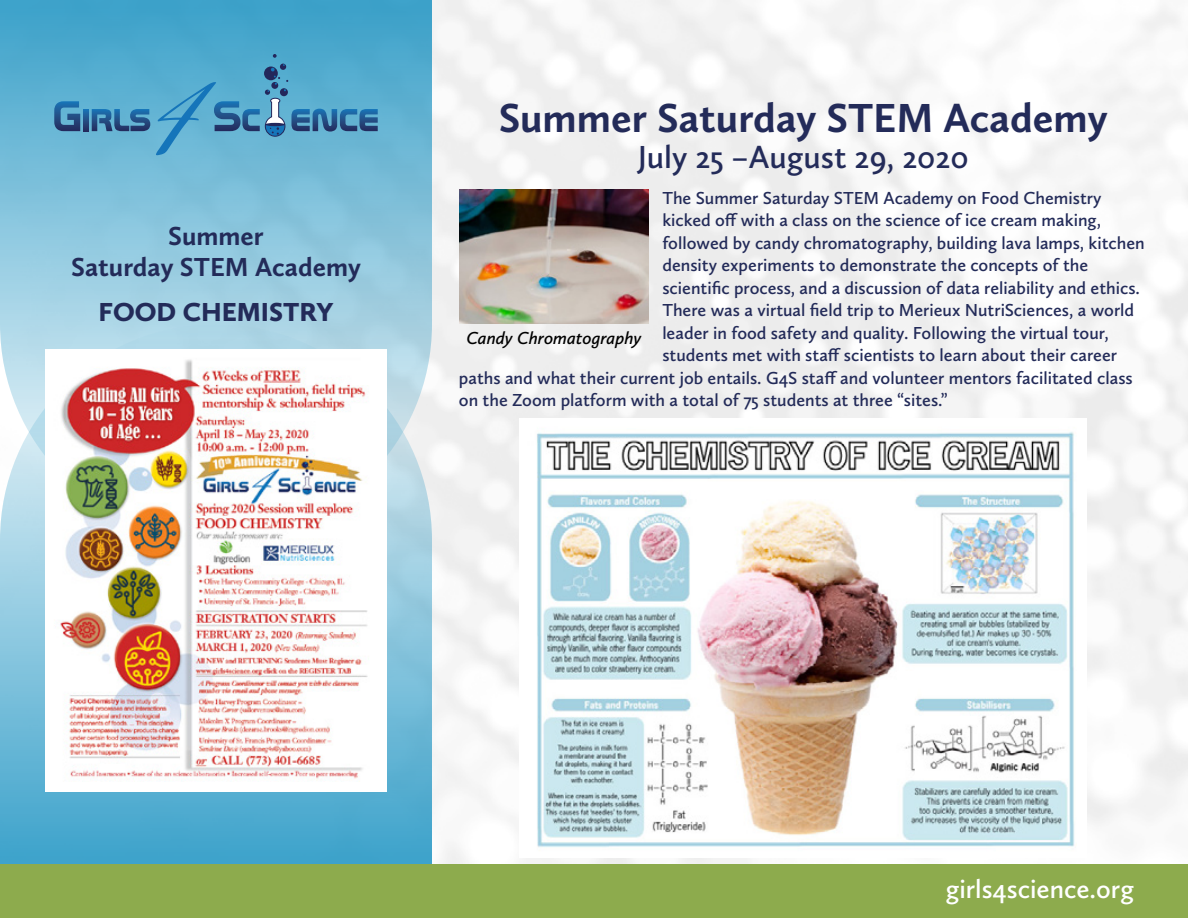
<style>
.page{position:relative;width:1188px;height:918px;background:#fff}
.page>*{position:absolute;margin:0;border:0;box-sizing:border-box;transform-origin:0 0}
.t1{font:700 42px "Calluna Sans";color:#232b59}
.t2{font:600 33px "Calluna Sans";color:#232b59}
.t3{font:700 27px/31.5px "Calluna Sans";color:#232b59;text-align:center}
.t4{font:600 27px "Calluna Sans";color:#fff}
.t5{font:900 27px "Calluna Sans";color:#232b59}
.t6{font:600 18px "Calluna Sans";color:#232b59}
.t7{font:italic 600 18px "Calluna Sans";color:#000}
</style>
<div class="page">
<div style="left:0;top:864px;width:1188px;height:54px;background:#8dab4d"></div>
<svg style="left:0;top:0;width:432px;height:324px;background:#76bcd7"></svg>
<svg style="left:54px;top:101px;width:26px;height:30px"></svg>
<svg style="left:83px;top:109px;width:6px;height:22px"></svg>
<svg style="left:92px;top:109px;width:58px;height:22px"></svg>
<svg style="left:273px;top:54px;width:4px;height:4px"></svg>
<svg style="left:156px;top:64px;width:222px;height:91px;background:#56a2c7"></svg>
<svg style="left:0;top:324px;width:432px;height:540px;background:#81c1db"></svg>
<img style="left:45px;top:350px;width:342px;height:442px">
<img style="left:459px;top:189px;width:190px;height:135px">
<img style="left:536px;top:427px;width:541px;height:424px">
<h3 class="t3" style="left:71px;top:220px;width:291px">Summer<br>Saturday STEM Academy</h3>
<h3 class="t5" style="left:98px;top:295px;width:236px">FOOD CHEMISTRY</h3>
<h1 class="t1" style="left:499px;top:92px;width:611px">Summer Saturday STEM Academy</h1>
<h2 class="t2" style="left:638px;top:137px;width:333px">July 25 –August 29, 2020</h2>
<p class="t6" style="left:662px;top:187px;width:441px">The Summer Saturday STEM Academy on Food Chemistry</p>
<p class="t6" style="left:662px;top:209px;width:440px">kicked off with a class on the science of ice cream making,</p>
<p class="t6" style="left:662px;top:232px;width:484px">followed by candy chromatography, building lava lamps, kitchen</p>
<p class="t6" style="left:662px;top:254px;width:427px">density experiments to demonstrate the concepts of the</p>
<p class="t6" style="left:662px;top:277px;width:479px">scientific process, and a discussion of data reliability and ethics.</p>
<p class="t6" style="left:662px;top:299px;width:473px">There was a virtual field trip to Merieux NutriSciences, a world</p>
<p class="t6" style="left:662px;top:322px;width:448px">leader in food safety and quality. Following the virtual tour,</p>
<p class="t6" style="left:662px;top:344px;width:456px">students met with staff scientists to learn about their career</p>
<p class="t6" style="left:459px;top:367px;width:675px">paths and what their current job entails. G4S staff and volunteer mentors facilitated class</p>
<p class="t6" style="left:459px;top:389px;width:490px">on the Zoom platform with a total of 75 students at three “sites.”</p>
<p class="t7" style="left:466px;top:327px;width:177px">Candy Chromatography</p>
<h3 class="t4" style="left:946px;top:873px;width:190px">girls4science.org</h3>
</div>
